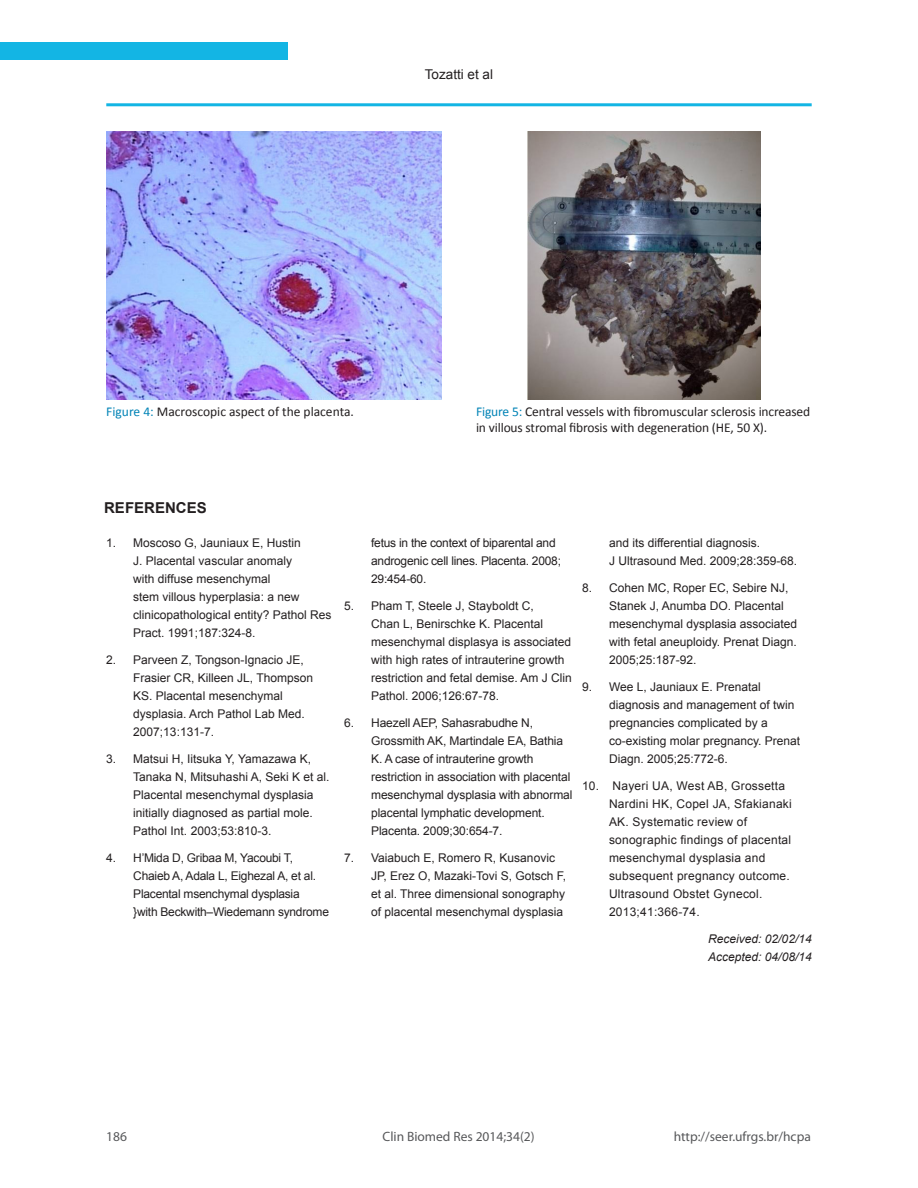
<style>
.page{position:relative;width:918px;height:1188px;background:#fff}
.page>*{position:absolute;margin:0;border:0;box-sizing:border-box;transform-origin:0 0}
._05_1_SUB_1{font:700 15px "Arial";color:#231f20}
._06_0_Título_tabela{font:13.5px/16.5px "Calibri";letter-spacing:-.01em;color:#231f20}
._08_1_Rodapé{font:13.5px "Myriad Pro";color:#57585a}
.t1{font:13.5px "Arial";color:#231f20}
.t2{font:12px/18px "Arial";color:#231f20}
.t3{font:12px/18px "Arial";letter-spacing:.02em;color:#231f20}
.t4{font:12px/18px "Arial";letter-spacing:-.02em;color:#231f20}
._07_1__Recebido_e_ac{font:italic 12px "Arial";color:#231f20}
.s1{color:#0083b6}
</style>
<div class="page">
<hr style="left:106px;top:103px;width:706px;height:3px;background:#13b5e4">
<div style="left:0;top:43px;width:288px;height:17px;background:#13b5e4"></div>
<img style="left:106px;top:132px;width:336px;height:267px">
<img style="left:527px;top:132px;width:234px;height:267px">
<p class="t1" style="left:425px;top:66px;width:70px">Tozatti et al</p>
<p class="_06_0_Título_tabela" style="left:106px;top:403px;width:249px"><span class="s1">Figure 4:</span> Macroscopic aspect of the placenta.</p>
<p class="_06_0_Título_tabela" style="left:476px;top:403px;width:336px"><span class="s1">Figure 5:</span> Central vessels with fibromuscular sclerosis increased in villous stromal fibrosis with degeneration (HE, 50 X).</p>
<p class="_05_1_SUB_1" style="left:104px;top:498px;width:104px">REFERENCES</p>
<p class="t2" style="left:133px;top:534px;width:200px;text-indent:-27px">1. Moscoso G, Jauniaux E, Hustin<br>J. Placental vascular anomaly<br>with diffuse mesenchymal<br>stem villous hyperplasia: a new clinicopathological entity? Pathol Res<br>Pract. 1991;187:324-8.</p>
<p class="t2" style="left:133px;top:651px;width:181px;text-indent:-27px">2. Parveen Z, Tongson-Ignacio JE,<br>Frasier CR, Killeen JL, Thompson<br>KS. Placental mesenchymal dysplasia. Arch Pathol Lab Med.<br>2007;13:131-7.</p>
<p class="t2" style="left:133px;top:750px;width:198px;text-indent:-27px">3. Matsui H, Iitsuka Y, Yamazawa K, Tanaka N, Mitsuhashi A, Seki K et al.<br>Placental mesenchymal dysplasia initially diagnosed as partial mole.<br>Pathol Int. 2003;53:810-3.</p>
<p class="t4" style="left:133px;top:849px;width:197px;text-indent:-27px">4. H’Mida D, Gribaa M, Yacoubi T, Chaieb A, Adala L, Eighezal A, et al.<br>Placental msenchymal dysplasia<br>}with Beckwith–Wiedemann syndrome</p>
<p class="t4" style="left:371px;top:534px;width:191px">fetus in the context of biparental and androgenic cell lines. Placenta. 2008;<br>29:454-60.</p>
<p class="t2" style="left:371px;top:597px;width:202px;text-indent:-27px">5. Pham T, Steele J, Stayboldt C,<br>Chan L, Benirschke K. Placental mesenchymal displasya is associated with high rates of intrauterine growth restriction and fetal demise. Am J Clin Pathol. 2006;126:67-78.</p>
<p class="t2" style="left:371px;top:714px;width:203px;text-indent:-27px">6. Haezell AEP, Sahasrabudhe N, Grossmith AK, Martindale EA, Bathia K. A case of intrauterine growth restriction in association with placental mesenchymal dysplasia with abnormal placental lymphatic development.<br>Placenta. 2009;30:654-7.</p>
<p class="t2" style="left:371px;top:849px;width:197px;text-indent:-27px">7. Vaiabuch E, Romero R, Kusanovic JP, Erez O, Mazaki-Tovi S, Gotsch F, et al. Three dimensional sonography of placental mesenchymal dysplasia</p>
<p class="t2" style="left:609px;top:534px;width:190px">and its differential diagnosis.<br>J Ultrasound Med. 2009;28:359-68.</p>
<p class="t2" style="left:609px;top:579px;width:190px;text-indent:-27px">8. Cohen MC, Roper EC, Sebire NJ,<br>Stanek J, Anumba DO. Placental mesenchymal dysplasia associated with fetal aneuploidy. Prenat Diagn.<br>2005;25:187-92.</p>
<p class="t2" style="left:609px;top:678px;width:193px;text-indent:-27px">9. Wee L, Jauniaux E. Prenatal diagnosis and management of twin pregnancies complicated by a co-existing molar pregnancy. Prenat<br>Diagn. 2005;25:772-6.</p>
<p class="t3" style="left:609px;top:777px;width:184px;text-indent:-27px">10. Nayeri UA, West AB, Grossetta<br>Nardini HK, Copel JA, Sfakianaki<br>AK. Systematic review of sonographic findings of placental mesenchymal dysplasia and subsequent pregnancy outcome.<br>Ultrasound Obstet Gynecol.<br>2013;41:366-74.</p>
<p class="_07_1__Recebido_e_ac" style="left:708px;top:931px;width:105px">Received: 02/02/14</p>
<p class="_07_1__Recebido_e_ac" style="left:708px;top:949px;width:105px">Accepted: 04/08/14</p>
<p class="_08_1_Rodapé" style="left:106px;top:1128px;width:22px">186</p>
<p class="_08_1_Rodapé" style="left:383px;top:1128px;width:154px">Clin Biomed Res 2014;34(2)</p>
<p class="_08_1_Rodapé" style="left:674px;top:1128px;width:139px">http://seer.ufrgs.br/hcpa</p>
</div>
